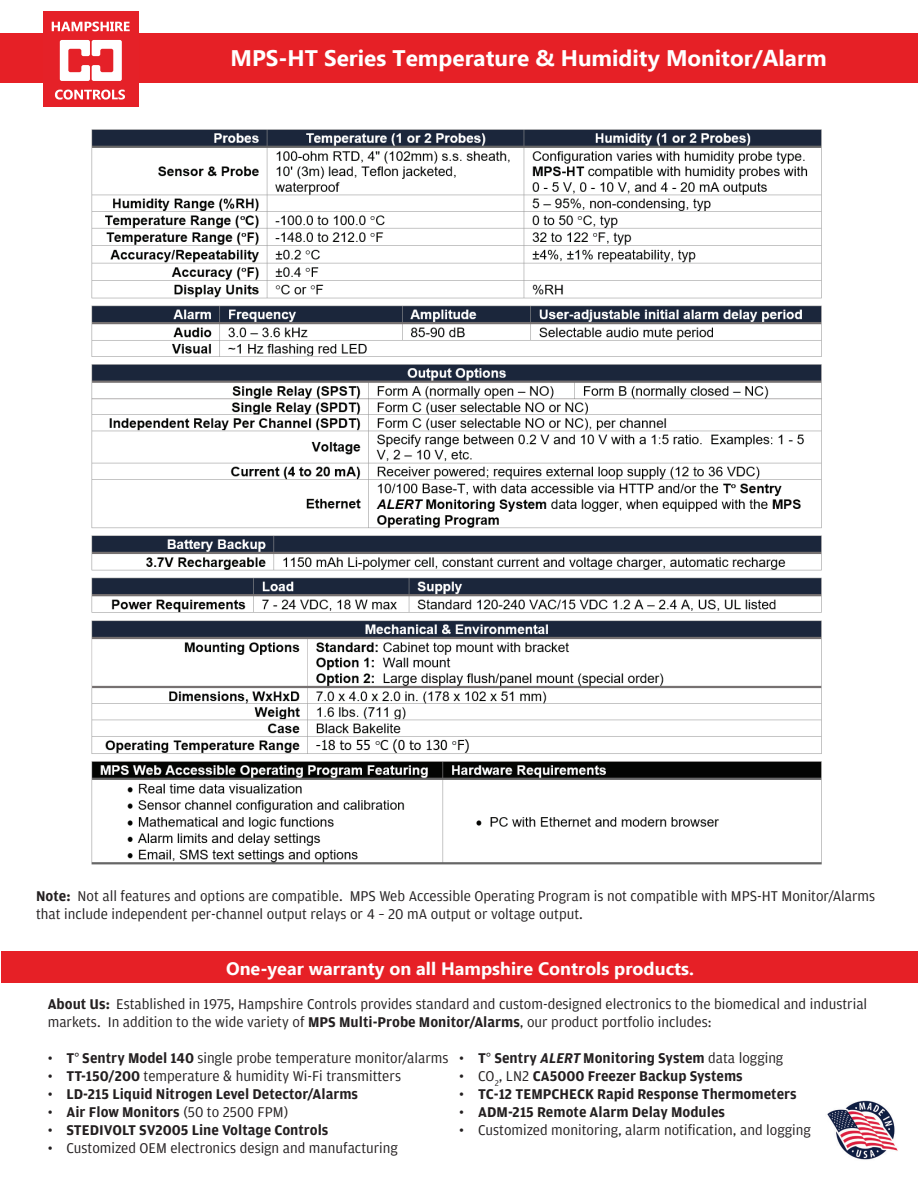
<style>
.page{position:relative;width:918px;height:1188px;background:#fff}
.page>*{position:absolute;margin:0;border:0;box-sizing:border-box;transform-origin:0 0}
.t1{font:700 22.5px "Ebrima";color:#fff}
.t2{font:700 18px "Ebrima";color:#fff}
.t3{font:15px/18px "Amplitude Specsavers";color:#231f20}
.t4{font:600 15px "Amplitude Specsavers";color:#231f20}
.s1{font-weight:600}
.s2{font-family:"Myriad Pro"}
.s3{font-weight:600;font-style:italic}
.s4{font-weight:400}
</style>
<div class="page">
<div style="left:1px;top:33px;width:917px;height:50px;background:#e62026"></div>
<div style="left:1px;top:951px;width:917px;height:32px;background:#e62026"></div>
<div style="left:43px;top:11px;width:96px;height:96px;background:#e52128"></div>
<svg style="left:55px;top:90px;width:70px;height:10px"></svg>
<svg style="left:52px;top:22px;width:78px;height:9px"></svg>
<svg style="left:60px;top:40px;width:62px;height:41px"></svg>
<img style="left:827px;top:1100px;width:71px;height:60px">
<img style="left:91px;top:129px;width:731px;height:736px">
<h1 class="t1" style="left:231px;top:41px;width:598px">MPS-HT Series Temperature &amp; Humidity Monitor/Alarm</h1>
<p class="t3" style="left:36px;top:887px;width:841px"><span class="s1">Note:</span> Not all features and options are compatible. MPS Web Accessible Operating Program is not compatible with MPS-HT Monitor/Alarms that include independent per-channel output relays or 4 – 20 mA output or voltage output.</p>
<p class="t2" style="left:226px;top:955px;width:470px">One-year warranty on all Hampshire Controls products.</p>
<p class="t3" style="left:48px;top:995px;width:821px"><span class="s1">About Us:</span> Established in 1975, Hampshire Controls provides standard and custom-designed electronics to the biomedical and industrial markets. In addition to the wide variety of <span class="s1">MPS Multi-Probe Monitor/Alarms</span>, our product portfolio includes:</p>
<p class="t3" style="left:48px;top:1049px;width:737px">• <span class="s1">T</span><span class="s2">°</span> <span class="s1">Sentry Model 140</span> single probe temperature monitor/alarms • <span class="s1">T</span><span class="s2">°</span> <span class="s1">Sentry</span> <span class="s3">ALERT</span> <span class="s1">Monitoring System</span> data logging</p>
<p class="t3" style="left:48px;top:1067px;width:355px">• <span class="s1">TT-150/200</span> temperature &amp; humidity Wi-Fi transmitters</p>
<p class="t4" style="left:459px;top:1067px;width:285px"><span class="s4">• CO</span><sub>2</sub><span class="s4">, LN2</span> CA5000 Freezer Backup Systems</p>
<p class="t4" style="left:48px;top:1085px;width:312px"><span class="s4">•</span> LD-215 Liquid Nitrogen Level Detector/Alarms</p>
<p class="t4" style="left:459px;top:1085px;width:339px"><span class="s4">•</span> TC-12 TEMPCHECK Rapid Response Thermometers</p>
<p class="t4" style="left:48px;top:1103px;width:242px"><span class="s4">•</span> Air Flow Monitors <span class="s4">(50 to 2500 FPM)</span></p>
<p class="t4" style="left:459px;top:1103px;width:267px"><span class="s4">•</span> ADM-215 Remote Alarm Delay Modules</p>
<p class="t4" style="left:48px;top:1121px;width:282px"><span class="s4">•</span> STEDIVOLT SV2005 Line Voltage Controls</p>
<p class="t3" style="left:459px;top:1121px;width:353px">• Customized monitoring, alarm notification, and logging</p>
<p class="t3" style="left:48px;top:1139px;width:352px">• Customized OEM electronics design and manufacturing</p>
</div>
